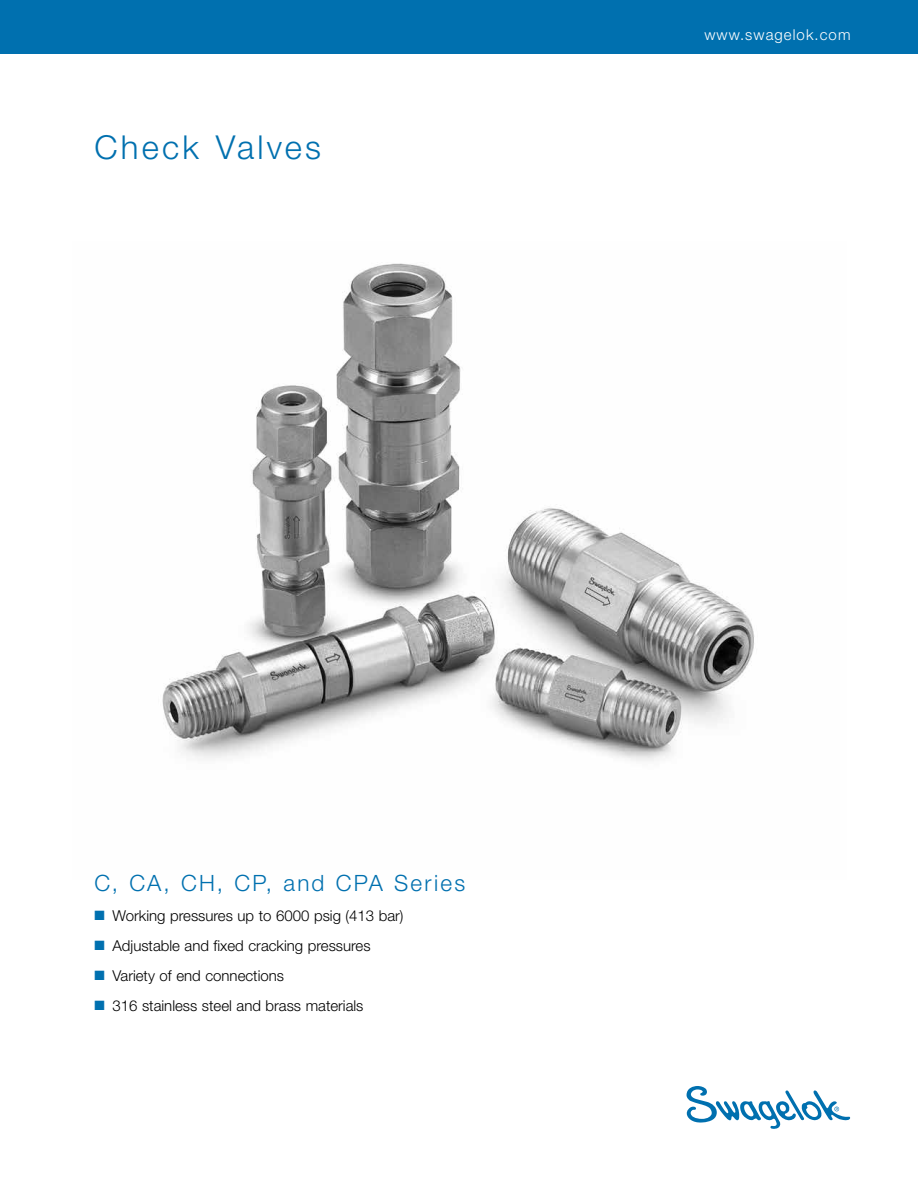
<style>
.page{position:relative;width:918px;height:1188px;background:#fff}
.page>*{position:absolute;margin:0;border:0;box-sizing:border-box;transform-origin:0 0}
.t1{font:300 33px "Helvetica Neue LT Std";letter-spacing:.095em;color:#0070af}
.series{font:300 22.5px "Helvetica Neue LT Std";letter-spacing:.095em;color:#0070af}
.bullets{font:300 15px "Helvetica Neue LT Std";color:#000}
.t2{font:300 15px "Helvetica Neue LT Std";letter-spacing:.07em;color:#fff}
.s1{color:#0070af}
</style>
<div class="page">
<svg style="left:687px;top:1086px;width:163px;height:43px"></svg>
<div style="left:0;top:0;width:918px;height:54px;background:#0070af"></div>
<img style="left:162px;top:263px;width:593px;height:498px">
<p class="t1" style="left:94px;top:127px;width:228px">Check Valves</p>
<p class="t2" style="left:704px;top:26px;width:148px">www.swagelok.com</p>
<p class="series" style="left:94px;top:869px;width:372px">C, CA, CH, CP, and CPA Series</p>
<p class="bullets" style="left:94px;top:906px;width:311px"><span class="s1">■</span> Working pressures up to 6000 psig (413 bar)</p>
<p class="bullets" style="left:94px;top:936px;width:278px"><span class="s1">■</span> Adjustable and fixed cracking pressures</p>
<p class="bullets" style="left:94px;top:966px;width:191px"><span class="s1">■</span> Variety of end connections</p>
<p class="bullets" style="left:94px;top:996px;width:271px"><span class="s1">■</span> 316 stainless steel and brass materials</p>
</div>
